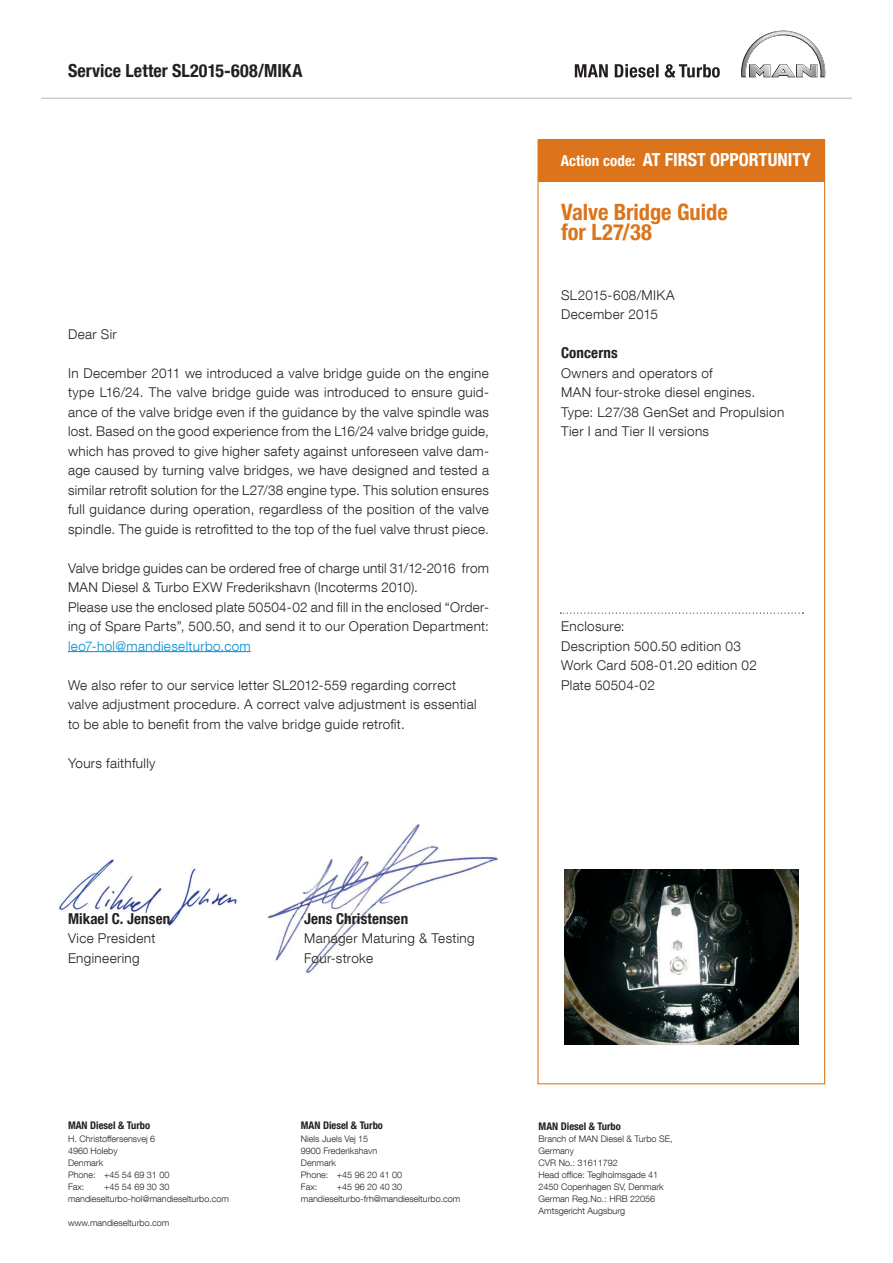
<style>
.page{position:relative;width:893px;height:1263px;background:#fff}
.page>*{position:absolute;margin:0;border:0;box-sizing:border-box;transform-origin:0 0}
.t1{font:22.5px/19.5px "MAN Helvetica Neue 77 Bold Cond";color:#dc741b}
.t2{font:18px "MAN Helvetica Neue 77 Bold Cond";color:#fff}
.t3{font:18px "MAN Helvetica Neue 77 Bold Cond";letter-spacing:.005em;color:#231f20}
.t4{font:15px "MAN Helvetica Neue 77 Bold Cond";letter-spacing:.01em;color:#231f20}
.t5{font:300 13.5px/19.5px "MAN Helvetica Neue 45";letter-spacing:.025em;color:#231f20}
.t6{font:300 13.5px "MAN Helvetica Neue 45";letter-spacing:.025em;color:#008cd3}
.t7{font:10.5px "MAN Helvetica Neue 77 Bold Cond";color:#231f20}
.t8{font:300 9px/12px "MAN Helvetica Neue 45";color:#231f20}
.s1{font-size:15px}
</style>
<div class="page">
<hr style="left:41px;top:98px;width:811px;height:1px;background:#bcbdc0">
<svg style="left:741px;top:31px;width:84px;height:46px"></svg>
<svg style="left:575px;top:64px;width:145px;height:14px"></svg>
<div style="left:538px;top:139px;width:286px;height:43px;background:#dc741b"></div>
<svg style="left:560px;top:612px;width:243px;height:2px"></svg>
<img style="left:58px;top:859px;width:180px;height:67px">
<img style="left:267px;top:825px;width:232px;height:149px">
<hr style="left:68px;top:651px;width:183px;height:1px;background:#008cd3">
<img style="left:564px;top:869px;width:234px;height:175px">
<h2 class="t3" style="left:68px;top:60px;width:236px">Service Letter SL2015-608/MIKA</h2>
<p class="t5" style="left:68px;top:324px;width:50px">Dear Sir</p>
<p class="t5" style="left:68px;top:363px;width:422px;text-align:justify">In December 2011 we introduced a valve bridge guide on the engine type L16/24. The valve bridge guide was introduced to ensure guid&shy;ance of the valve bridge even if the guidance by the valve spindle was lost. Based on the good experience from the L16/24 valve bridge guide, which has proved to give higher safety against unforeseen valve dam&shy;age caused by turning valve bridges, we have designed and tested a similar retrofit solution for the L27/38 engine type. This solution ensures full guidance during operation, regardless of the position of the valve spindle. The guide is retrofitted to the top of the fuel valve thrust piece.</p>
<p class="t5" style="left:68px;top:558px;width:422px">Valve bridge guides can be ordered free of charge until 31/12-2016 from MAN Diesel &amp; Turbo EXW Frederikshavn (Incoterms 2010).<br>Please use the enclosed plate 50504-02 and fill in the enclosed “Order&shy;ing of Spare Parts”, 500.50, and send it to our Operation Department:</p>
<p class="t6" style="left:68px;top:637px;width:184px">leo7-hol@mandieselturbo.com</p>
<p class="t5" style="left:68px;top:675px;width:410px">We also refer to our service letter SL2012-559 regarding correct valve adjustment procedure. A correct valve adjustment is essential to be able to benefit from the valve bridge guide retrofit.</p>
<p class="t5" style="left:68px;top:753px;width:89px">Yours faithfully</p>
<p class="t4" style="left:68px;top:909px;width:104px">Mikael C. Jensen</p>
<p class="t5" style="left:68px;top:928px;width:89px">Vice President<br>Engineering</p>
<p class="t4" style="left:304px;top:909px;width:106px">Jens Christensen</p>
<p class="t5" style="left:304px;top:928px;width:172px">Manager Maturing &amp; Testing<br>Four-stroke</p>
<h2 class="t2" style="left:561px;top:149px;width:252px"><span class="s1">Action code:</span> AT FIRST OPPORTUNITY</h2>
<h1 class="t1" style="left:561px;top:202px;width:168px">Valve Bridge Guide for L27/38</h1>
<p class="t5" style="left:561px;top:285px;width:115px">SL2015-608/MIKA<br>December 2015</p>
<p class="t4" style="left:561px;top:344px;width:58px">Concerns</p>
<p class="t5" style="left:561px;top:363px;width:225px">Owners and operators of<br>MAN four-stroke diesel engines.<br>Type: L27/38 GenSet and Propulsion<br>Tier I and Tier II versions</p>
<p class="t5" style="left:561px;top:616px;width:197px">Enclosure:<br>Description 500.50 edition 03<br>Work Card 508-01.20 edition 02<br>Plate 50504-02</p>
<p class="t7" style="left:68px;top:1119px;width:84px">MAN Diesel &amp; Turbo</p>
<p class="t8" style="left:68px;top:1133px;width:103px">H. Christoffersensvej 6<br>4960 Holeby<br>Denmark<br>Phone: +45 54 69 31 00<br>Fax:</p>
<p class="t8" style="left:68px;top:1181px;width:163px;text-indent:36px">+45 54 69 30 30 mandieselturbo-hol@mandieselturbo.com</p>
<p class="t8" style="left:68px;top:1217px;width:103px">www.mandieselturbo.com</p>
<p class="t7" style="left:301px;top:1119px;width:84px">MAN Diesel &amp; Turbo</p>
<p class="t8" style="left:301px;top:1133px;width:103px">Niels Juels Vej 15<br>9900 Frederikshavn<br>Denmark<br>Phone: +45 96 20 41 00<br>Fax:</p>
<p class="t8" style="left:301px;top:1181px;width:161px;text-indent:36px">+45 96 20 40 30 mandieselturbo-frh@mandieselturbo.com</p>
<p class="t7" style="left:539px;top:1120px;width:84px">MAN Diesel &amp; Turbo</p>
<p class="t8" style="left:539px;top:1133px;width:135px">Branch of MAN Diesel &amp; Turbo SE,<br>Germany<br>CVR No.: 31611792<br>Head office: Teglholmsgade 41<br>2450 Copenhagen SV, Denmark<br>German Reg.No.: HRB 22056<br>Amtsgericht Augsburg</p>
</div>
